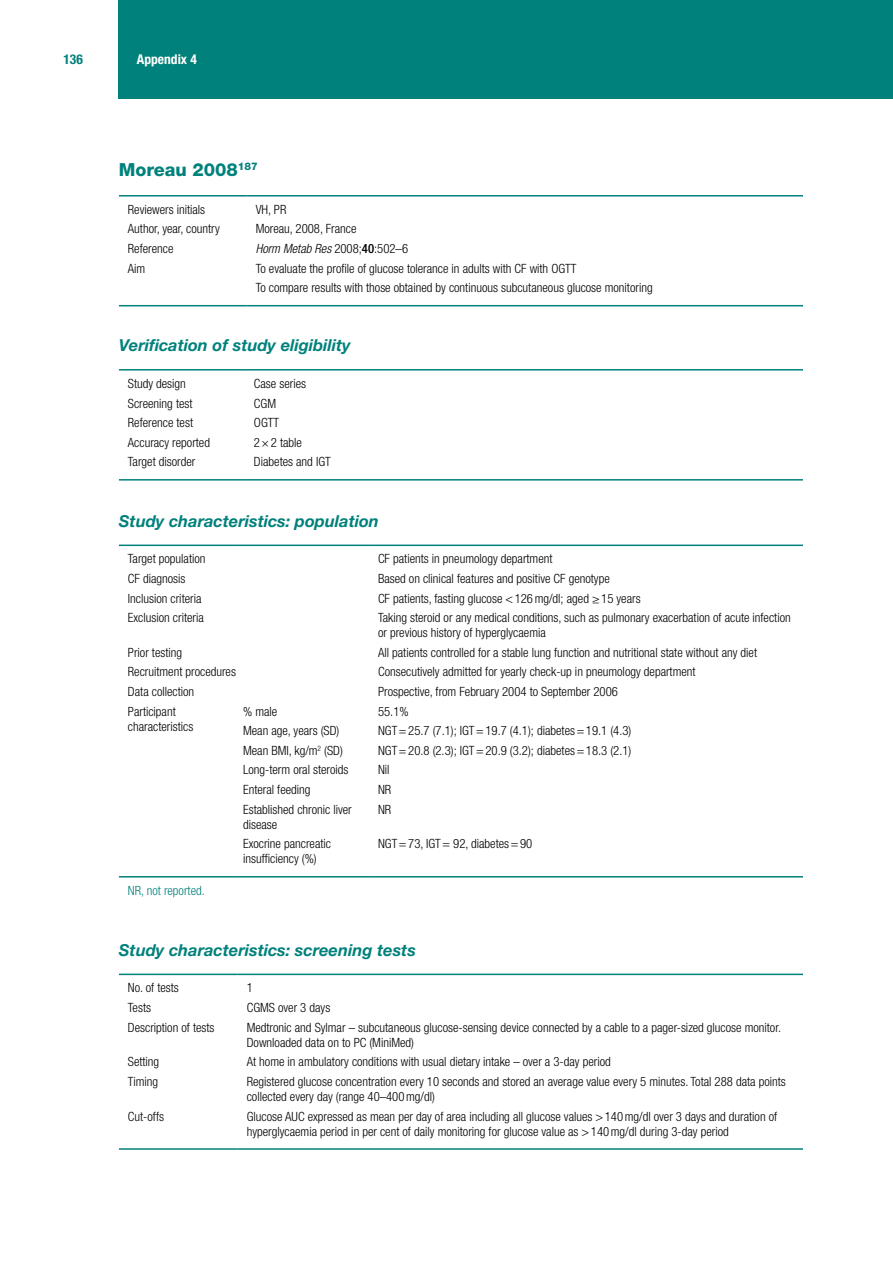
<style>
.page{position:relative;width:893px;height:1263px;background:#fff}
.page>*{position:absolute;margin:0;border:0;box-sizing:border-box;transform-origin:0 0}
.t1{font:800 18px "Helvetica Neue LT Pro";color:#00817b}
.t2{font:italic 700 16.5px "Helvetica Neue LT Pro";color:#00817b}
.t3{font:700 condensed 13.5px "Helvetica Neue LT Pro";color:#fff}
.t4{font:700 condensed 13.5px "Helvetica Neue LT Pro";color:#00817b}
.t5{font:300 condensed 12.75px/15px "Helvetica Neue LT Pro";color:#000}
.t6{font:italic 300 condensed 12.75px "Helvetica Neue LT Pro";color:#000}
.t7{font:300 condensed 12.75px "Helvetica Neue LT Pro";color:#00817b}
.s1{font-style:normal}
.s2{font-weight:500;font-style:normal}
</style>
<div class="page">
<div style="left:119px;top:0;width:774px;height:99px;background:#00817b"></div>
<hr style="left:119px;top:195px;width:128px;height:2px;background:#00817b">
<hr style="left:247px;top:195px;width:556px;height:2px;background:#00817b">
<hr style="left:119px;top:305px;width:128px;height:1px;background:#00817b">
<hr style="left:247px;top:305px;width:556px;height:1px;background:#00817b">
<hr style="left:119px;top:369px;width:126px;height:2px;background:#00817b">
<hr style="left:245px;top:369px;width:558px;height:2px;background:#00817b">
<hr style="left:119px;top:479px;width:126px;height:2px;background:#00817b">
<hr style="left:245px;top:479px;width:558px;height:2px;background:#00817b">
<hr style="left:119px;top:545px;width:115px;height:1px;background:#00817b">
<hr style="left:234px;top:545px;width:135px;height:1px;background:#00817b">
<hr style="left:369px;top:545px;width:434px;height:1px;background:#00817b">
<hr style="left:234px;top:876px;width:135px;height:1px;background:#00817b">
<hr style="left:369px;top:876px;width:434px;height:1px;background:#00817b">
<hr style="left:119px;top:876px;width:115px;height:1px;background:#00817b">
<hr style="left:119px;top:974px;width:119px;height:1px;background:#00817b">
<hr style="left:238px;top:974px;width:565px;height:1px;background:#00817b">
<hr style="left:119px;top:1148px;width:119px;height:2px;background:#00817b">
<hr style="left:238px;top:1148px;width:565px;height:2px;background:#00817b">
<p class="t4" style="left:63px;top:51px;width:21px">136</p>
<p class="t3" style="left:137px;top:51px;width:61px">Appendix 4</p>
<h1 class="t1" style="left:119px;top:158px;width:140px">Moreau 2008<sup>187</sup></h1>
<p class="t5" style="left:128px;top:202px;width:79px">Reviewers initials</p>
<p class="t5" style="left:256px;top:202px;width:32px">VH, PR</p>
<p class="t5" style="left:128px;top:221px;width:93px">Author, year, country</p>
<p class="t5" style="left:256px;top:221px;width:102px">Moreau, 2008, France</p>
<p class="t5" style="left:128px;top:241px;width:47px">Reference</p>
<p class="t6" style="left:256px;top:241px;width:154px">Horm Metab Res <span class="s1">2008;</span><span class="s2">40</span><span class="s1">:502–6</span></p>
<p class="t5" style="left:128px;top:261px;width:19px">Aim</p>
<p class="t5" style="left:256px;top:258px;width:398px;line-height:19.5px">To evaluate the profile of glucose tolerance in adults with CF with OGTT<br>To compare results with those obtained by continuous subcutaneous glucose monitoring</p>
<p class="t2" style="left:119px;top:335px;width:233px">Verification of study eligibility</p>
<p class="t5" style="left:128px;top:376px;width:60px">Study design</p>
<p class="t5" style="left:254px;top:376px;width:54px">Case series</p>
<p class="t5" style="left:128px;top:395px;width:66px">Screening test</p>
<p class="t5" style="left:254px;top:395px;width:24px">CGM</p>
<p class="t5" style="left:128px;top:415px;width:67px">Reference test</p>
<p class="t5" style="left:254px;top:415px;width:27px">OGTT</p>
<p class="t5" style="left:128px;top:435px;width:84px">Accuracy reported</p>
<p class="t5" style="left:254px;top:435px;width:50px">2×2 table</p>
<p class="t5" style="left:128px;top:454px;width:69px">Target disorder</p>
<p class="t5" style="left:254px;top:454px;width:78px">Diabetes and IGT</p>
<p class="t2" style="left:119px;top:510px;width:262px">Study characteristics: population</p>
<p class="t5" style="left:128px;top:551px;width:79px">Target population</p>
<p class="t5" style="left:378px;top:551px;width:176px">CF patients in pneumology department</p>
<p class="t5" style="left:128px;top:571px;width:59px">CF diagnosis</p>
<p class="t5" style="left:378px;top:571px;width:233px">Based on clinical features and positive CF genotype</p>
<p class="t5" style="left:128px;top:591px;width:75px">Inclusion criteria</p>
<p class="t5" style="left:378px;top:591px;width:264px">CF patients, fasting glucose &lt;126mg/dl; aged ≥15 years</p>
<p class="t5" style="left:128px;top:610px;width:77px">Exclusion criteria</p>
<p class="t5" style="left:378px;top:610px;width:414px">Taking steroid or any medical conditions, such as pulmonary exacerbation of acute infection or previous history of hyperglycaemia</p>
<p class="t5" style="left:128px;top:645px;width:56px">Prior testing</p>
<p class="t5" style="left:378px;top:645px;width:381px">All patients controlled for a stable lung function and nutritional state without any diet</p>
<p class="t5" style="left:128px;top:664px;width:110px">Recruitment procedures</p>
<p class="t5" style="left:378px;top:664px;width:319px">Consecutively admitted for yearly check-up in pneumology department</p>
<p class="t5" style="left:128px;top:684px;width:68px">Data collection</p>
<p class="t5" style="left:378px;top:684px;width:241px">Prospective, from February 2004 to September 2006</p>
<p class="t5" style="left:128px;top:704px;width:67px">Participant characteristics</p>
<p class="t5" style="left:243px;top:704px;width:36px">% male</p>
<p class="t5" style="left:378px;top:704px;width:32px">55.1%</p>
<p class="t5" style="left:243px;top:723px;width:98px">Mean age, years (SD)</p>
<p class="t5" style="left:378px;top:723px;width:255px">NGT=25.7 (7.1); IGT=19.7 (4.1); diabetes=19.1 (4.3)</p>
<p class="t5" style="left:243px;top:743px;width:101px">Mean BMI, kg/m<sup>2</sup> (SD)</p>
<p class="t5" style="left:378px;top:743px;width:255px">NGT=20.8 (2.3); IGT=20.9 (3.2); diabetes=18.3 (2.1)</p>
<p class="t5" style="left:243px;top:762px;width:107px">Long-term oral steroids</p>
<p class="t5" style="left:378px;top:762px;width:13px">Nil</p>
<p class="t5" style="left:243px;top:782px;width:69px">Enteral feeding</p>
<p class="t5" style="left:378px;top:782px;width:15px">NR</p>
<p class="t5" style="left:243px;top:802px;width:110px">Established chronic liver disease</p>
<p class="t5" style="left:378px;top:802px;width:15px">NR</p>
<p class="t5" style="left:243px;top:836px;width:90px">Exocrine pancreatic insufficiency (%)</p>
<p class="t5" style="left:378px;top:836px;width:156px">NGT=73, IGT= 92, diabetes=90</p>
<p class="t7" style="left:128px;top:883px;width:78px">NR, not reported.</p>
<p class="t2" style="left:119px;top:939px;width:299px">Study characteristics: screening tests</p>
<p class="t5" style="left:128px;top:980px;width:52px">No. of tests</p>
<p class="t5" style="left:247px;top:980px;width:8px">1</p>
<p class="t5" style="left:128px;top:1000px;width:25px">Tests</p>
<p class="t5" style="left:247px;top:1000px;width:85px">CGMS over 3 days</p>
<p class="t5" style="left:128px;top:1020px;width:88px">Description of tests</p>
<p class="t5" style="left:247px;top:1020px;width:536px">Medtronic and Sylmar – subcutaneous glucose-sensing device connected by a cable to a pager-sized glucose monitor.<br>Downloaded data on to PC (MiniMed)</p>
<p class="t5" style="left:128px;top:1054px;width:33px">Setting</p>
<p class="t5" style="left:247px;top:1054px;width:366px">At home in ambulatory conditions with usual dietary intake – over a 3-day period</p>
<p class="t5" style="left:128px;top:1074px;width:32px">Timing</p>
<p class="t5" style="left:247px;top:1074px;width:541px">Registered glucose concentration every 10 seconds and stored an average value every 5 minutes. Total 288 data points collected every day (range 40–400mg/dl)</p>
<p class="t5" style="left:128px;top:1108px;width:38px">Cut-offs</p>
<p class="t5" style="left:247px;top:1108px;width:532px">Glucose AUC expressed as mean per day of area including all glucose values &gt;140mg/dl over 3 days and duration of hyperglycaemia period in per cent of daily monitoring for glucose value as &gt;140mg/dl during 3-day period</p>
</div>
